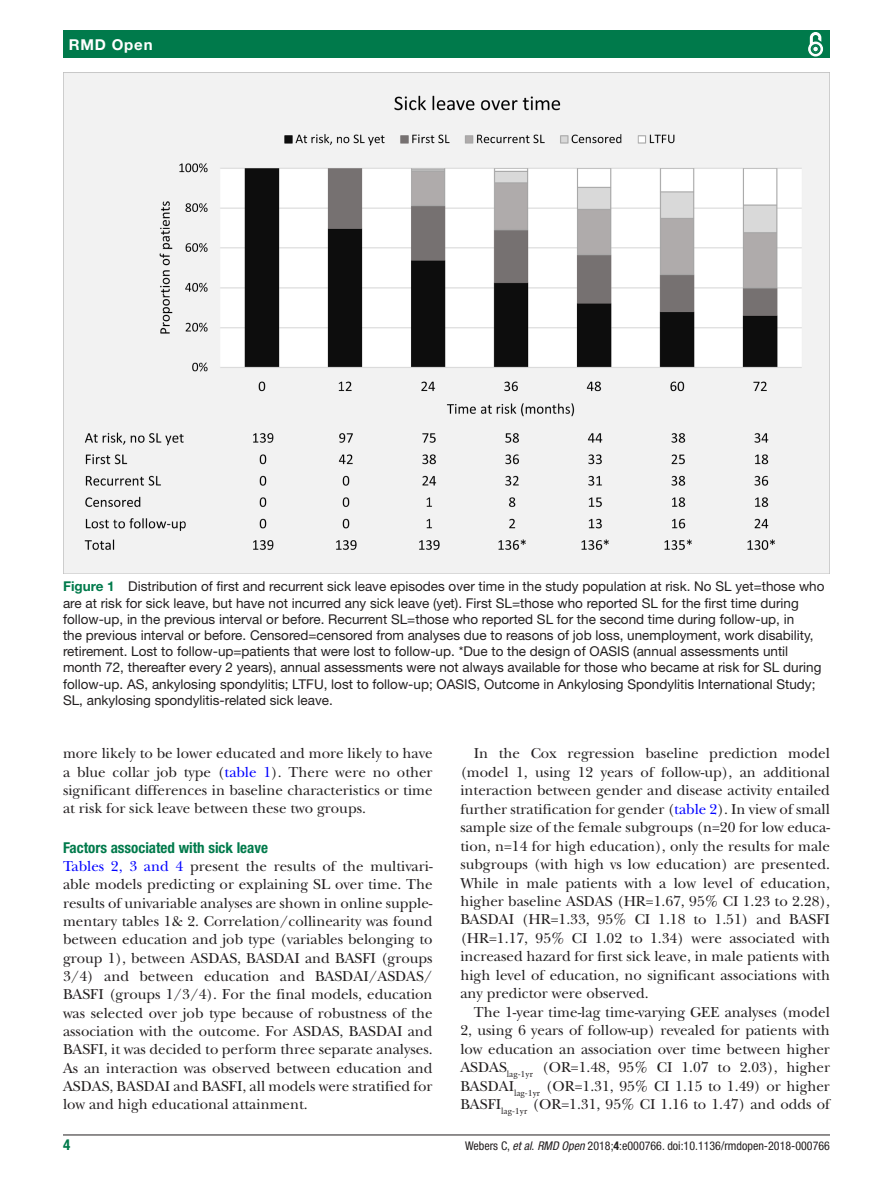
<style>
.page{position:relative;width:893px;height:1191px;background:#fff}
.page>*{position:absolute;margin:0;border:0;box-sizing:border-box;transform-origin:0 0}
.t1{font:15px/18.5px "New Baskerville";color:#231f20;text-align:justify}
.t2{font:700 condensed 15px "Helvetica Neue LT Std";color:#007a4b}
.t3{font:700 15px "Helvetica Neue LT Std";letter-spacing:.055em;color:#fff}
.t4{font:13.5px/16.2px "Helvetica Neue LT Std";color:#231f20}
.t5{font:condensed 12px "Helvetica Neue LT Std";color:#231f20}
.s1{font-weight:700;color:#007a4b}
.s2{color:#00f}
.s3{font-style:italic}
.s4{font-weight:700}
</style>
<div class="page">
<hr style="left:63px;top:1134px;width:767px;height:1px;background:#231f20">
<div style="left:63px;top:31px;width:767px;height:27px;background:#007a4b"></div>
<svg style="left:808px;top:32px;width:16px;height:25px"></svg>
<div style="left:812px;top:45px;width:7px;height:8px;border:1px solid #007a4b;border-radius:50%"></div>
<img style="left:63px;top:73px;width:767px;height:500px">
<p class="t3" style="left:69px;top:35px;width:85px">RMD Open</p>
<p class="t4" style="left:63px;top:578px;width:763px"><span class="s1">Figure 1</span> Distribution of first and recurrent sick leave episodes over time in the study population at risk. No SL yet=those who are at risk for sick leave, but have not incurred any sick leave (yet). First SL=those who reported SL for the first time during follow-up, in the previous interval or before. Recurrent SL=those who reported SL for the second time during follow-up, in<br>the previous interval or before. Censored=censored from analyses due to reasons of job loss, unemployment, work disability, retirement. Lost to follow-up=patients that were lost to follow-up. *Due to the design of OASIS (annual assessments until month 72, thereafter every 2 years), annual assessments were not always available for those who became at risk for SL during follow-up. AS, ankylosing spondylitis; LTFU, lost to follow-up; OASIS, Outcome in Ankylosing Spondylitis International Study; SL, ankylosing spondylitis-related sick leave.</p>
<p class="t1" style="left:63px;top:744px;width:371px">more likely to be lower educated and more likely to have a blue collar job type (<span class="s2">table 1</span>). There were no other significant differences in baseline characteristics or time at risk for sick leave between these two groups.</p>
<p class="t2" style="left:63px;top:838px;width:207px">Factors associated with sick leave</p>
<p class="t1" style="left:63px;top:857px;width:371px"><span class="s2">Tables 2, 3 and 4</span> present the results of the multivari&shy;able models predicting or explaining SL over time. The results of univariable analyses are shown in online supple&shy;mentary tables 1&amp; 2. Correlation/collinearity was found between education and job type (variables belonging to group 1), between ASDAS, BASDAI and BASFI (groups 3/4) and between education and BASDAI/ASDAS/ BASFI (groups 1/3/4). For the final models, education was selected over job type because of robustness of the association with the outcome. For ASDAS, BASDAI and BASFI, it was decided to perform three separate analyses.<br>As an interaction was observed between education and ASDAS, BASDAI and BASFI, all models were stratified for low and high educational attainment.</p>
<p class="t1" style="left:460px;top:744px;width:371px;text-indent:14px">In the Cox regression baseline prediction model (model 1, using 12 years of follow-up), an additional interaction between gender and disease activity entailed further stratification for gender (<span class="s2">table 2</span>). In view of small sample size of the female subgroups (n=20 for low educa&shy;tion, n=14 for high education), only the results for male subgroups (with high vs low education) are presented.<br>While in male patients with a low level of education, higher baseline ASDAS (HR=1.67, 95% CI 1.23 to 2.28), BASDAI (HR=1.33, 95% CI 1.18 to 1.51) and BASFI (HR=1.17, 95% CI 1.02 to 1.34) were associated with increased hazard for first sick leave, in male patients with high level of education, no significant associations with any predictor were observed.</p>
<p class="t1" style="left:460px;top:1002px;width:371px;text-indent:14px">The 1-year time-lag time-varying GEE analyses (model 2, using 6 years of follow-up) revealed for patients with low education an association over time between higher ASDAS<sub>lag-1yr</sub> (OR=1.48, 95% CI 1.07 to 2.03), higher BASDAI<sub>lag-1yr</sub> (OR=1.31, 95% CI 1.15 to 1.49) or higher BASFI<sub>lag-1yr</sub> (OR=1.31, 95% CI 1.16 to 1.47) and odds of</p>
<p class="t2" style="left:63px;top:1135px;width:9px">4</p>
<p class="t5" style="left:465px;top:1138px;width:366px">Webers C, <span class="s3">et al</span>. <span class="s3">RMD Open</span> 2018;<span class="s4">4</span>:e000766. doi:10.1136/rmdopen-2018-000766</p>
</div>
